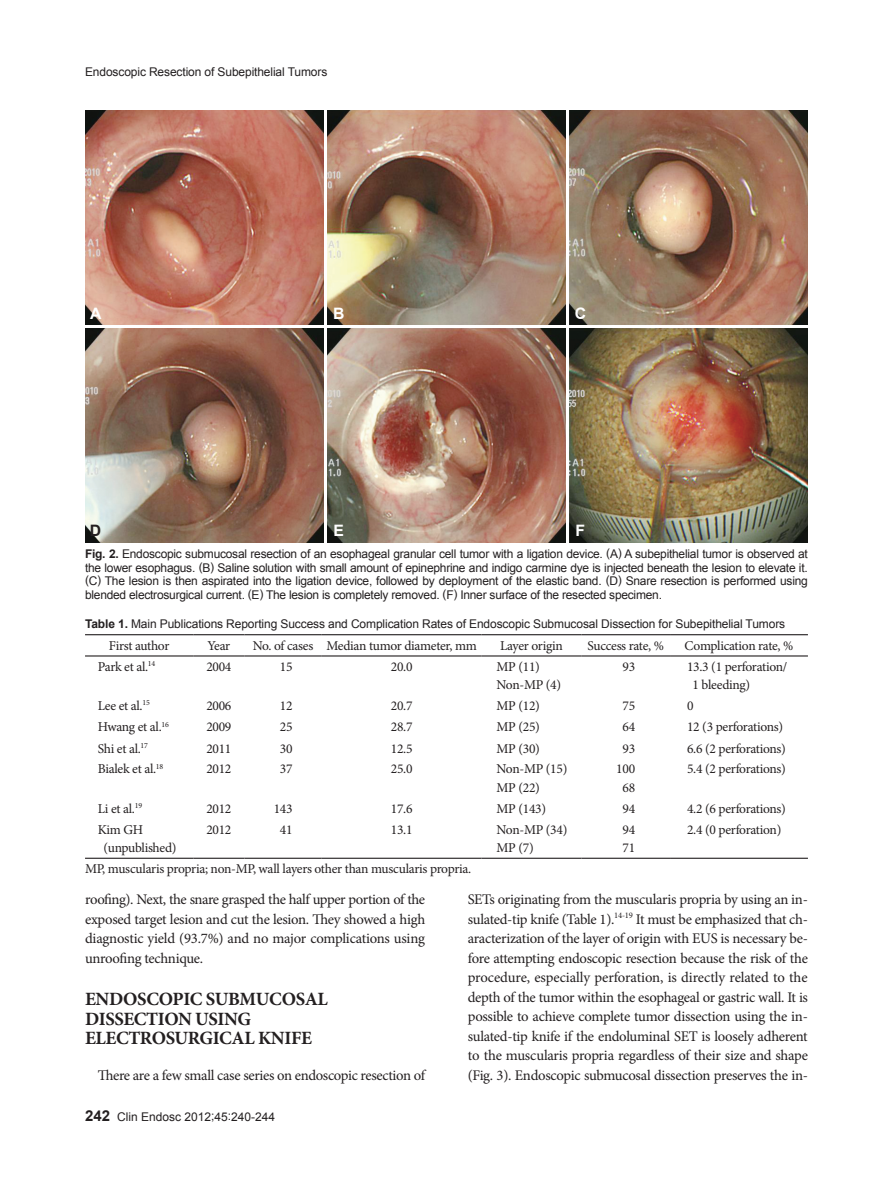
<style>
.page{position:relative;width:893px;height:1191px;background:#fff}
.page>*{position:absolute;margin:0;border:0;box-sizing:border-box;transform-origin:0 0}
.큰제목{font:700 18.75px/19.5px "Minion Pro";letter-spacing:-.02em;color:#231f20}
.t1{font:700 15.75px "Arial";color:#fff}
.t2{font:700 15.75px "Arial";color:#231f20}
.본문{font:14.7px/19.5px "Minion Pro";letter-spacing:-.02em;color:#231f20;text-align:justify}
.표본문{font:13.5px "Minion Pro";letter-spacing:-.02em;color:#231f20}
.표설명{font:13.5px "Minion Pro";letter-spacing:-.025em;color:#231f20}
.그림제목{font:12px/13.5px "Arial";letter-spacing:-.01em;color:#231f20;text-align:justify}
.표제목{font:12px "Arial";letter-spacing:-.01em;color:#231f20}
.s1{font-weight:700}
.s2{font-weight:700;font-size:15px}
</style>
<div class="page">
<img style="left:85px;top:111px;width:238px;height:213px">
<img style="left:85px;top:329px;width:238px;height:214px">
<img style="left:327px;top:111px;width:239px;height:213px">
<img style="left:327px;top:329px;width:239px;height:214px">
<img style="left:570px;top:111px;width:238px;height:213px">
<img style="left:570px;top:329px;width:238px;height:214px">
<hr style="left:85px;top:634px;width:108px;height:1px;background:#231f20">
<hr style="left:193px;top:634px;width:51px;height:1px;background:#231f20">
<hr style="left:244px;top:634px;width:78px;height:1px;background:#231f20">
<hr style="left:322px;top:634px;width:160px;height:1px;background:#231f20">
<hr style="left:482px;top:634px;width:99px;height:1px;background:#231f20">
<hr style="left:581px;top:634px;width:89px;height:1px;background:#231f20">
<hr style="left:670px;top:634px;width:138px;height:1px;background:#231f20">
<hr style="left:85px;top:857px;width:108px;height:2px;background:#231f20">
<hr style="left:193px;top:857px;width:51px;height:2px;background:#231f20">
<hr style="left:244px;top:857px;width:78px;height:2px;background:#231f20">
<hr style="left:322px;top:857px;width:160px;height:2px;background:#231f20">
<hr style="left:482px;top:857px;width:99px;height:2px;background:#231f20">
<hr style="left:581px;top:857px;width:89px;height:2px;background:#231f20">
<hr style="left:670px;top:857px;width:138px;height:2px;background:#231f20">
<hr style="left:85px;top:655px;width:108px;height:1px;background:#231f20">
<hr style="left:193px;top:655px;width:51px;height:1px;background:#231f20">
<hr style="left:244px;top:655px;width:78px;height:1px;background:#231f20">
<hr style="left:322px;top:655px;width:160px;height:1px;background:#231f20">
<hr style="left:482px;top:655px;width:99px;height:1px;background:#231f20">
<hr style="left:581px;top:655px;width:89px;height:1px;background:#231f20">
<hr style="left:670px;top:655px;width:138px;height:1px;background:#231f20">
<p class="그림제목" style="left:85px;top:65px;width:244px">Endoscopic Resection of Subepithelial Tumors</p>
<p class="t1" style="left:90px;top:303px;width:13px">A</p>
<p class="t1" style="left:333px;top:303px;width:13px">B</p>
<p class="t1" style="left:575px;top:303px;width:13px">C</p>
<p class="t1" style="left:576px;top:520px;width:11px">F</p>
<p class="그림제목" style="left:85px;top:547px;width:724px"><span class="s1">Fig. 2.</span> Endoscopic submucosal resection of an esophageal granular cell tumor with a ligation device. (A) A subepithelial tumor is observed at the lower esophagus. (B) Saline solution with small amount of epinephrine and indigo carmine dye is injected beneath the lesion to elevate it. (C) The lesion is then aspirated into the ligation device, followed by deployment of the elastic band. (D) Snare resection is performed using blended electrosurgical current. (E) The lesion is completely removed. (F) Inner surface of the resected specimen.</p>
<p class="표제목" style="left:85px;top:616px;width:702px"><span class="s1">Table 1.</span> Main Publications Reporting Success and Complication Rates of Endoscopic Submucosal Dissection for Subepithelial Tumors</p>
<p class="표본문" style="left:109px;top:636px;width:62px">First author</p>
<p class="표본문" style="left:208px;top:636px;width:24px">Year</p>
<p class="표본문" style="left:253px;top:636px;width:62px">No. of cases</p>
<p class="표본문" style="left:326px;top:636px;width:152px">Median tumor diameter, mm</p>
<p class="표본문" style="left:500px;top:636px;width:64px">Layer origin</p>
<p class="표본문" style="left:587px;top:636px;width:78px">Success rate, %</p>
<p class="표본문" style="left:685px;top:636px;width:110px">Complication rate, %</p>
<p class="표본문" style="left:98px;top:657px;width:59px">Park et al.<sup>14</sup></p>
<p class="표본문" style="left:206px;top:657px;width:27px">2004</p>
<p class="표본문" style="left:280px;top:657px;width:14px">15</p>
<p class="표본문" style="left:391px;top:657px;width:23px">20.0</p>
<p class="표본문" style="left:496px;top:657px;width:45px">MP (11)</p>
<p class="표본문" style="left:496px;top:676px;width:66px">Non-MP (4)</p>
<p class="t2" style="left:90px;top:520px;width:13px">D</p>
<p class="t1" style="left:333px;top:520px;width:12px">E</p>
<p class="표본문" style="left:622px;top:657px;width:14px">93</p>
<p class="표본문" style="left:687px;top:657px;width:102px">13.3 (1 perforation/</p>
<p class="표본문" style="left:693px;top:676px;width:59px">1 bleeding)</p>
<p class="표본문" style="left:98px;top:696px;width:54px">Lee et al.<sup>15</sup></p>
<p class="표본문" style="left:206px;top:696px;width:27px">2006</p>
<p class="표본문" style="left:280px;top:696px;width:14px">12</p>
<p class="표본문" style="left:391px;top:696px;width:23px">20.7</p>
<p class="표본문" style="left:496px;top:696px;width:45px">MP (12)</p>
<p class="표본문" style="left:622px;top:696px;width:14px">75</p>
<p class="표본문" style="left:687px;top:696px;width:8px">0</p>
<p class="표본문" style="left:98px;top:718px;width:73px">Hwang et al.<sup>16</sup></p>
<p class="표본문" style="left:206px;top:718px;width:27px">2009</p>
<p class="표본문" style="left:280px;top:718px;width:14px">25</p>
<p class="표본문" style="left:391px;top:718px;width:23px">28.7</p>
<p class="표본문" style="left:496px;top:718px;width:45px">MP (25)</p>
<p class="표본문" style="left:622px;top:718px;width:14px">64</p>
<p class="표본문" style="left:687px;top:718px;width:98px">12 (3 perforations)</p>
<p class="표본문" style="left:98px;top:739px;width:52px">Shi et al.<sup>17</sup></p>
<p class="표본문" style="left:206px;top:739px;width:27px">2011</p>
<p class="표본문" style="left:280px;top:739px;width:14px">30</p>
<p class="표본문" style="left:391px;top:739px;width:23px">12.5</p>
<p class="표본문" style="left:496px;top:739px;width:45px">MP (30)</p>
<p class="표본문" style="left:622px;top:739px;width:14px">93</p>
<p class="표본문" style="left:687px;top:739px;width:100px">6.6 (2 perforations)</p>
<p class="표본문" style="left:98px;top:760px;width:67px">Bialek et al.<sup>18</sup></p>
<p class="표본문" style="left:206px;top:760px;width:27px">2012</p>
<p class="표본문" style="left:280px;top:760px;width:14px">37</p>
<p class="표본문" style="left:391px;top:760px;width:23px">25.0</p>
<p class="표본문" style="left:496px;top:760px;width:72px">Non-MP (15)</p>
<p class="표본문" style="left:496px;top:778px;width:45px">MP (22)</p>
<p class="표본문" style="left:687px;top:760px;width:100px">5.4 (2 perforations)</p>
<p class="표본문" style="left:616px;top:760px;width:20px">100</p>
<p class="표본문" style="left:622px;top:778px;width:14px">68</p>
<p class="표본문" style="left:98px;top:799px;width:46px">Li et al.<sup>19</sup></p>
<p class="표본문" style="left:206px;top:799px;width:27px">2012</p>
<p class="표본문" style="left:274px;top:799px;width:20px">143</p>
<p class="표본문" style="left:391px;top:799px;width:23px">17.6</p>
<p class="표본문" style="left:496px;top:799px;width:51px">MP (143)</p>
<p class="표본문" style="left:622px;top:799px;width:14px">94</p>
<p class="표본문" style="left:687px;top:799px;width:100px">4.2 (6 perforations)</p>
<p class="표본문" style="left:98px;top:820px;width:47px">Kim GH</p>
<p class="표본문" style="left:103px;top:839px;width:75px">(unpublished)</p>
<p class="표본문" style="left:687px;top:820px;width:96px">2.4 (0 perforation)</p>
<p class="표본문" style="left:206px;top:820px;width:27px">2012</p>
<p class="표본문" style="left:280px;top:820px;width:14px">41</p>
<p class="표본문" style="left:391px;top:820px;width:23px">13.1</p>
<p class="표본문" style="left:496px;top:820px;width:72px">Non-MP (34)</p>
<p class="표본문" style="left:496px;top:839px;width:39px">MP (7)</p>
<p class="표본문" style="left:622px;top:820px;width:14px">94</p>
<p class="표본문" style="left:622px;top:839px;width:14px">71</p>
<p class="표설명" style="left:85px;top:859px;width:388px">MP, muscularis propria; non-MP, wall layers other than muscularis propria.</p>
<p class="본문" style="left:85px;top:890px;width:342px">roofing). Next, the snare grasped the half upper portion of the exposed target lesion and cut the lesion. They showed a high diagnostic yield (93.7%) and no major complications using unroofing technique.</p>
<p class="큰제목" style="left:85px;top:989px;width:244px">ENDOSCOPIC SUBMUCOSAL<br>DISSECTION USING<br>ELECTROSURGICAL KNIFE</p>
<p class="본문" style="left:98px;top:1065px;width:329px">There are a few small case series on endoscopic resection of</p>
<p class="그림제목" style="left:85px;top:1110px;width:192px"><span class="s2">242</span> Clin Endosc 2012;45:240-244</p>
<p class="본문" style="left:468px;top:890px;width:342px">SETs originating from the muscularis propria by using an in&shy;sulated-tip knife (Table 1).<sup>14-19</sup> It must be emphasized that ch&shy;aracterization of the layer of origin with EUS is necessary be&shy;fore attempting endoscopic resection because the risk of the procedure, especially perforation, is directly related to the depth of the tumor within the esophageal or gastric wall. It is possible to achieve complete tumor dissection using the in&shy;sulated-tip knife if the endoluminal SET is loosely adherent to the muscularis propria regardless of their size and shape (Fig. 3). Endoscopic submucosal dissection preserves the in-</p>
</div>
